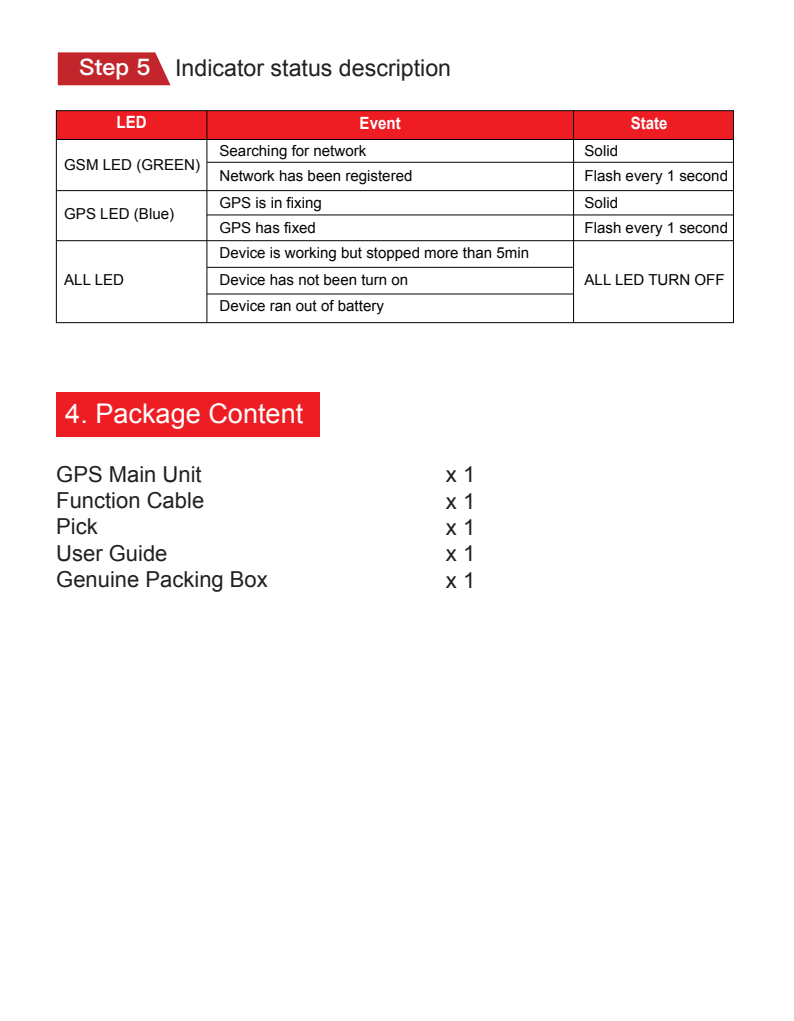
<style>
.page{position:relative;width:794px;height:1021px;background:#fff}
.page>*{position:absolute;margin:0;border:0;box-sizing:border-box;transform-origin:0 0}
.t1{font:27.2px "Arial";color:#fff}
.t2{font:23.2px "Arial";color:#231f20}
.t3{font:22px/26.4px "Arial";color:#231f20}
.t4{font:700 16.8px "Arial";color:#fff;scale:.89 1}
.t5{font:15.2px/26.8px "Arial";color:#030303}
.s1{font-family:"Ping Fang SC Heavy";font-size:22.8px;color:#fff}
</style>
<div class="page">
<div style="left:56px;top:392px;width:264px;height:45px;background:#ee1d23"></div>
<div style="left:56px;top:111px;width:677px;height:28px;background:#ee1d23"></div>
<hr style="left:56px;top:139px;width:677px;height:1px;background:#030303">
<hr style="left:56px;top:190px;width:677px;height:1px;background:#030303">
<hr style="left:207px;top:162px;width:526px;height:1px;background:#030303">
<hr style="left:207px;top:214px;width:526px;height:2px;background:#030303">
<hr style="left:206px;top:111px;width:2px;height:211px;background:#030303">
<hr style="left:573px;top:111px;width:1px;height:211px;background:#030303">
<div style="left:56px;top:110px;width:678px;height:213px;border:1px solid #030303"></div>
<hr style="left:56px;top:240px;width:677px;height:1px;background:#030303">
<hr style="left:207px;top:267px;width:366px;height:1px;background:#030303">
<hr style="left:207px;top:293px;width:366px;height:2px;background:#030303">
<svg style="left:58px;top:52px;width:112px;height:33px;background:#c6363b"></svg>
<h2 class="t2" style="left:79px;top:53px;width:373px"><span class="s1">Step 5</span> Indicator status description</h2>
<p class="t4" style="left:116px;top:111px;width:35px">LED</p>
<p class="t4" style="left:360px;top:112px;width:48px">Event</p>
<p class="t4" style="left:631px;top:112px;width:43px">State</p>
<p class="t5" style="left:219px;top:137px;width:148px">Searching for network</p>
<p class="t5" style="left:64px;top:152px;width:137px">GSM LED (GREEN)</p>
<p class="t5" style="left:219px;top:162px;width:194px">Network has been registered</p>
<p class="t5" style="left:584px;top:162px;width:145px">Flash every 1 second</p>
<p class="t5" style="left:584px;top:137px;width:35px">Solid</p>
<p class="t5" style="left:584px;top:190px;width:35px">Solid</p>
<p class="t5" style="left:219px;top:190px;width:104px">GPS is in fixing</p>
<p class="t5" style="left:219px;top:239px;width:311px">Device is working but stopped more than 5min<br>Device has not been turn on<br>Device ran out of battery</p>
<p class="t5" style="left:64px;top:200px;width:111px">GPS LED (Blue)</p>
<p class="t5" style="left:219px;top:214px;width:98px">GPS has fixed</p>
<p class="t5" style="left:584px;top:214px;width:145px">Flash every 1 second</p>
<p class="t5" style="left:64px;top:266px;width:61px">ALL LED</p>
<p class="t5" style="left:584px;top:266px;width:142px">ALL LED TURN OFF</p>
<h1 class="t1" style="left:65px;top:396px;width:239px">4. Package Content</h1>
<h3 class="t3" style="left:56px;top:461px;width:213px">GPS Main Unit<br>Function Cable<br>Pick<br>User Guide<br>Genuine Packing Box</h3>
<h3 class="t3" style="left:446px;top:461px;width:31px;text-align:justify">x 1 x 1 x 1 x 1 x 1</h3>
</div>
